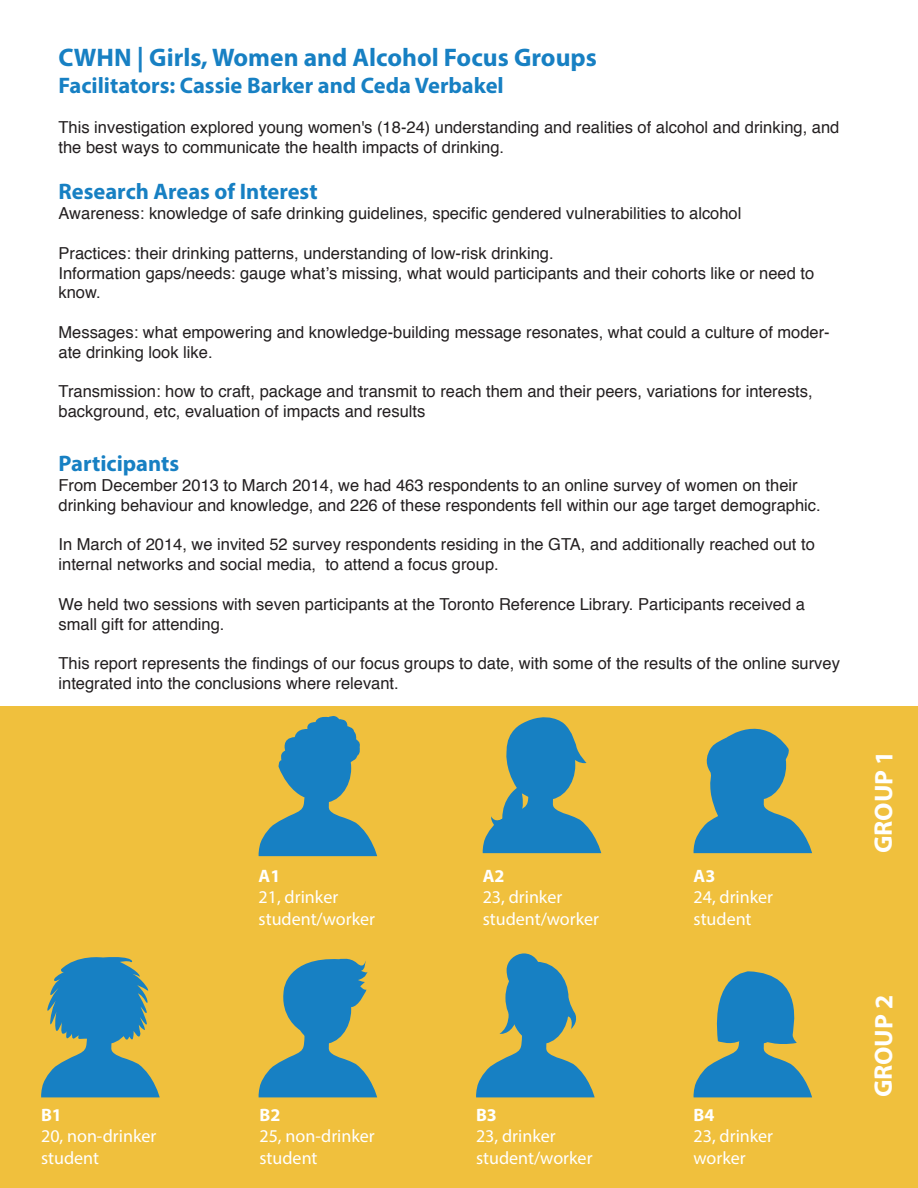
<style>
.page{position:relative;width:918px;height:1188px;background:#fff}
.page>*{position:absolute;margin:0;border:0;box-sizing:border-box;transform-origin:0 0}
.t1{font:700 25.5px "Myriad Pro";color:#1780c3}
.t2{font:700 25.5px "Myriad Pro";letter-spacing:-.01em;color:#fff}
.t3{font:700 22.5px "Myriad Pro";color:#1780c3}
.t4{font:18px/21.6px "Myriad Pro";color:#fff}
.t5{font:700 18px "Myriad Pro";color:#fff}
.t6{font:16.5px/19.8px "Helvetica";color:#231f20}
</style>
<div class="page">
<div style="left:0;top:707px;width:918px;height:481px;background:#f0c03d"></div>
<svg style="left:476px;top:953px;width:119px;height:144px"></svg>
<svg style="left:693px;top:971px;width:119px;height:126px"></svg>
<svg style="left:258px;top:958px;width:119px;height:139px"></svg>
<svg style="left:41px;top:957px;width:119px;height:140px"></svg>
<svg style="left:482px;top:717px;width:119px;height:136px"></svg>
<svg style="left:258px;top:716px;width:119px;height:140px"></svg>
<svg style="left:693px;top:728px;width:119px;height:125px"></svg>
<h1 class="t1" style="left:59px;top:41px;width:540px">CWHN | Girls, Women and Alcohol Focus Groups</h1>
<h2 class="t3" style="left:59px;top:71px;width:447px">Facilitators: Cassie Barker and Ceda Verbakel</h2>
<p class="t6" style="left:59px;top:118px;width:782px">This investigation explored young women's (18-24) understanding and realities of alcohol and drinking, and the best ways to communicate the health impacts of drinking.</p>
<h2 class="t3" style="left:59px;top:177px;width:261px">Research Areas of Interest</h2>
<p class="t6" style="left:59px;top:204px;width:684px">Awareness: knowledge of safe drinking guidelines, specific gendered vulnerabilities to alcohol</p>
<p class="t6" style="left:59px;top:244px;width:757px">Practices: their drinking patterns, understanding of low-risk drinking.<br>Information gaps/needs: gauge what’s missing, what would participants and their cohorts like or need to know.</p>
<p class="t6" style="left:59px;top:323px;width:773px">Messages: what empowering and knowledge-building message resonates, what could a culture of moder&shy;ate drinking look like.</p>
<p class="t6" style="left:59px;top:382px;width:756px">Transmission: how to craft, package and transmit to reach them and their peers, variations for interests, background, etc, evaluation of impacts and results</p>
<h2 class="t3" style="left:59px;top:449px;width:122px">Participants</h2>
<p class="t6" style="left:59px;top:476px;width:764px">From December 2013 to March 2014, we had 463 respondents to an online survey of women on their drinking behaviour and knowledge, and 226 of these respondents fell within our age target demographic.</p>
<p class="t6" style="left:59px;top:535px;width:758px">In March of 2014, we invited 52 survey respondents residing in the GTA, and additionally reached out to internal networks and social media, to attend a focus group.</p>
<p class="t6" style="left:59px;top:595px;width:748px">We held two sessions with seven participants at the Toronto Reference Library. Participants received a small gift for attending.</p>
<p class="t6" style="left:59px;top:654px;width:783px">This report represents the findings of our focus groups to date, with some of the results of the online survey integrated into the conclusions where relevant.</p>
<p class="t5" style="left:41px;top:1103px;width:22px">B1</p>
<p class="t4" style="left:41px;top:1125px;width:117px">20, non-drinker student</p>
<p class="t5" style="left:259px;top:864px;width:23px">A1</p>
<p class="t4" style="left:259px;top:886px;width:118px">21, drinker student/worker</p>
<p class="t5" style="left:260px;top:1103px;width:22px">B2</p>
<p class="t4" style="left:260px;top:1125px;width:117px">25, non-drinker student</p>
<p class="t5" style="left:483px;top:864px;width:23px">A2</p>
<p class="t4" style="left:483px;top:886px;width:118px">23, drinker student/worker</p>
<p class="t5" style="left:476px;top:1103px;width:22px">B3</p>
<p class="t4" style="left:476px;top:1125px;width:118px">23, drinker student/worker</p>
<p class="t5" style="left:694px;top:864px;width:23px">A3</p>
<p class="t4" style="left:694px;top:886px;width:81px">24, drinker student</p>
<p class="t5" style="left:694px;top:1103px;width:22px">B4</p>
<p class="t4" style="left:694px;top:1125px;width:81px">23, drinker worker</p>
<h1 class="t2" style="left:867px;top:853px;width:104px;rotate:-90deg">GROUP 1</h1>
<h1 class="t2" style="left:867px;top:1097px;width:104px;rotate:-90deg">GROUP 2</h1>
</div>
